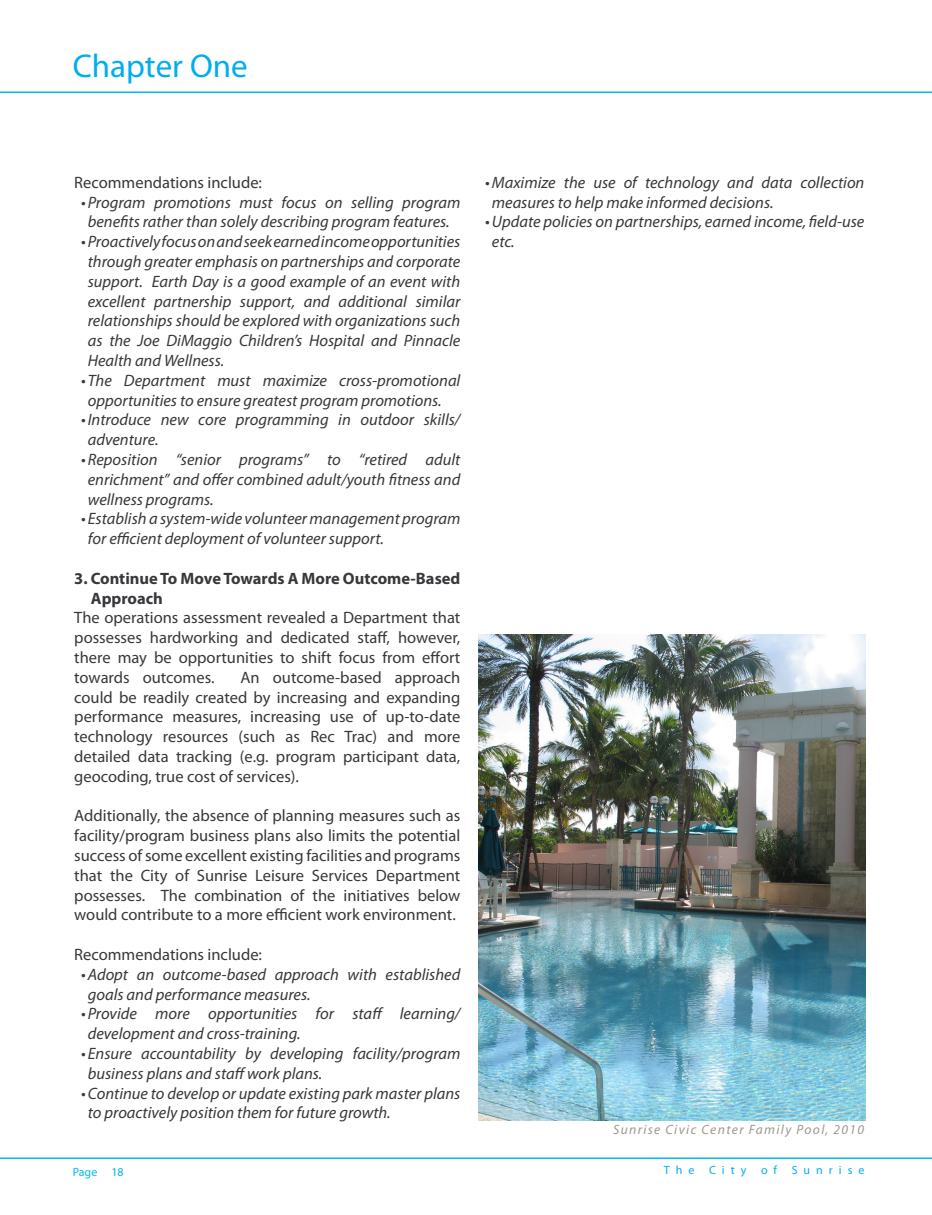
<style>
.page{position:relative;width:932px;height:1215px;background:#fff}
.page>*{position:absolute;margin:0;border:0;box-sizing:border-box;transform-origin:0 0}
.t1{font:33px "Myriad Pro";color:#00aeef}
.t2{font:italic 16.5px/19.8px "Myriad Pro";color:#38373b}
.t3{font:16.5px/19.8px "Myriad Pro";color:#38373b;text-align:justify}
.t4{font:700 16.5px "Myriad Pro";color:#38373b}
.t5{font:italic 13.5px "Myriad Pro";letter-spacing:.1em;color:#9e998f}
.t6{font:12px "Myriad Pro";letter-spacing:.5em;color:#00aeef}
.t7{font:12px "Myriad Pro";color:#00baf1}
.s1{color:#00aeef}
</style>
<div class="page">
<hr style="left:0;top:1157px;width:932px;height:2px;background:#00baf1">
<hr style="left:0;top:91px;width:932px;height:2px;background:#00baf1">
<img style="left:478px;top:634px;width:388px;height:486px">
<h1 class="t1" style="left:73px;top:46px;width:176px">Chapter One</h1>
<p class="t3" style="left:74px;top:172px;width:189px">Recommendations include:</p>
<p class="t2" style="left:81px;top:192px;width:381px;text-align:center">• Program promotions must focus on selling program benefits rather than solely describing program features.</p>
<p class="t2" style="left:88px;top:232px;width:374px;text-align:justify;text-indent:-7px">• Proactively focus on and seek earned income opportunities through greater emphasis on partnerships and corporate support. Earth Day is a good example of an event with excellent partnership support, and additional similar relationships should be explored with organizations such as the Joe DiMaggio Children’s Hospital and Pinnacle Health and Wellness.</p>
<p class="t2" style="left:88px;top:370px;width:374px;text-indent:-7px">• The Department must maximize cross-promotional opportunities to ensure greatest program promotions.</p>
<p class="t2" style="left:88px;top:410px;width:374px;text-indent:-7px">• Introduce new core programming in outdoor skills/ adventure.</p>
<p class="t2" style="left:88px;top:449px;width:374px;text-align:justify;text-indent:-7px">• Reposition “senior programs” to “retired adult enrichment” and offer combined adult/youth fitness and wellness programs.</p>
<p class="t2" style="left:88px;top:509px;width:374px;text-indent:-7px">• Establish a system-wide volunteer management program for efficient deployment of volunteer support.</p>
<p class="t4" style="left:74px;top:568px;width:387px">3. Continue To Move Towards A More Outcome-Based</p>
<p class="t4" style="left:91px;top:587px;width:73px">Approach</p>
<p class="t3" style="left:74px;top:608px;width:387px">The operations assessment revealed a Department that possesses hardworking and dedicated staff, however, there may be opportunities to shift focus from effort towards outcomes.</p>
<p class="t3" style="left:74px;top:667px;width:387px;text-indent:166px">An outcome-based approach could be readily created by increasing and expanding performance measures, increasing use of up-to-date technology resources (such as Rec Trac) and more detailed data tracking (e.g. program participant data, geocoding, true cost of services).</p>
<p class="t3" style="left:74px;top:806px;width:387px">Additionally, the absence of planning measures such as facility/program business plans also limits the potential success of some excellent existing facilities and programs that the City of Sunrise Leisure Services Department possesses. The combination of the initiatives below would contribute to a more efficient work environment.</p>
<p class="t3" style="left:74px;top:944px;width:189px">Recommendations include:</p>
<p class="t2" style="left:88px;top:964px;width:374px;text-indent:-7px">• Adopt an outcome-based approach with established goals and performance measures.</p>
<p class="t2" style="left:88px;top:1004px;width:374px;text-indent:-7px">• Provide more opportunities for staff learning/ development and cross-training.</p>
<p class="t2" style="left:88px;top:1043px;width:374px;text-indent:-7px">• Ensure accountability by developing facility/program business plans and staff work plans.</p>
<p class="t2" style="left:88px;top:1083px;width:374px;text-indent:-7px">• Continue to develop or update existing park master plans to proactively position them for future growth.</p>
<p class="t2" style="left:492px;top:172px;width:374px;text-indent:-7px">• Maximize the use of technology and data collection measures to help make informed decisions.</p>
<p class="t2" style="left:492px;top:212px;width:374px;text-indent:-7px">• Update policies on partnerships, earned income, field-use etc.</p>
<p class="t5" style="left:613px;top:1121px;width:253px">Sunrise Civic Center Family Pool, 2010</p>
<p class="t7" style="left:73px;top:1165px;width:52px">Page <span class="s1">18</span></p>
<p class="t6" style="left:664px;top:1163px;width:202px">The City of Sunrise</p>
</div>
